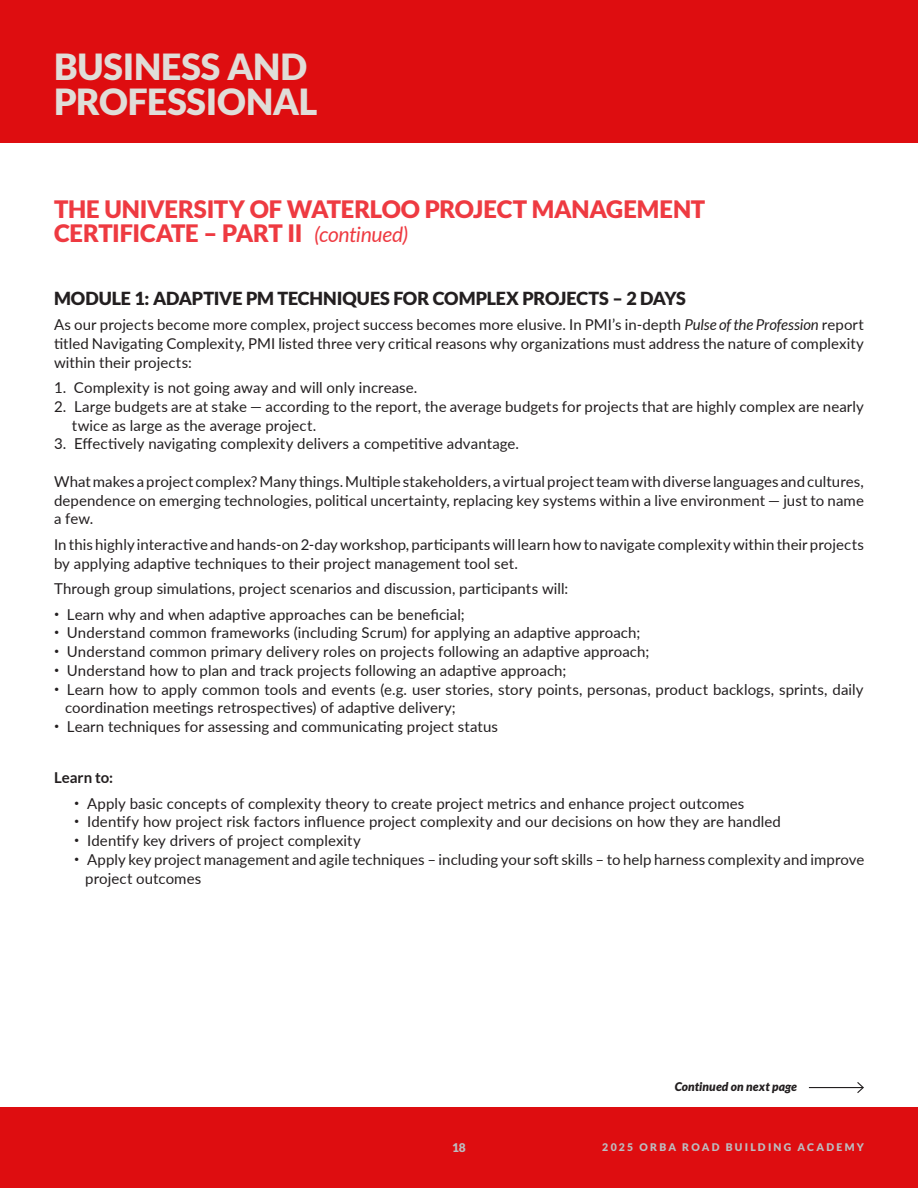
<style>
.page{position:relative;width:918px;height:1188px;background:#fff}
.page>*{position:absolute;margin:0;border:0;box-sizing:border-box;transform-origin:0 0}
.t1{font:900 36px/34.5px "Lato";letter-spacing:-.005em;color:#e0ddd8}
.t2{font:900 24px/24px "Lato";letter-spacing:-.01em;color:#ee3a41}
.t3{font:900 18px "Lato";letter-spacing:-.01em;color:#231f20}
.t4{font:15px/18.8px "Lato";letter-spacing:.005em;color:#231f20}
.t5{font:700 15px "Lato";color:#231f20}
.t6{font:italic 900 12px "Lato";letter-spacing:.01em;color:#231f20}
.t7{font:900 12px "Lato";color:#bcbdc0}
.t8{font:900 10.5px "Lato";letter-spacing:.215em;color:#bcbdc0}
.s1{font-weight:400;font-style:italic;font-size:21px}
.s2{font-style:italic}
</style>
<div class="page">
<div style="left:0;top:1107px;width:918px;height:81px;background:#de0d10"></div>
<div style="left:0;top:0;width:918px;height:143px;background:#de0d10"></div>
<hr style="left:809px;top:1087px;width:54px;height:1px;background:#231f20">
<svg style="left:856px;top:1082px;width:8px;height:11px"></svg>
<p class="t1" style="left:54px;top:49px;width:265px">BUSINESS AND<br>PROFESSIONAL</p>
<p class="t2" style="left:54px;top:197px;width:653px">THE UNIVERSITY OF WATERLOO PROJECT MANAGEMENT<br>CERTIFICATE – PART II <span class="s1">(continued)</span></p>
<p class="t3" style="left:54px;top:288px;width:634px">MODULE 1: ADAPTIVE PM TECHNIQUES FOR COMPLEX PROJECTS – 2 DAYS</p>
<p class="t4" style="left:54px;top:315px;width:812px;text-align:justify">As our projects become more complex, project success becomes more elusive. In PMI’s in-depth <span class="s2">Pulse of the Profession</span> report titled Navigating Complexity, PMI listed three very critical reasons why organizations must address the nature of complexity within their projects:</p>
<p class="t4" style="left:54px;top:378px;width:365px">1. Complexity is not going away and will only increase.</p>
<p class="t4" style="left:72px;top:397px;width:794px;text-indent:-18px">2. Large budgets are at stake — according to the report, the average budgets for projects that are highly complex are nearly twice as large as the average project.</p>
<p class="t4" style="left:54px;top:434px;width:467px">3. Effectively navigating complexity delivers a competitive advantage.</p>
<p class="t4" style="left:54px;top:472px;width:812px;text-align:justify">What makes a project complex? Many things. Multiple stakeholders, a virtual project team with diverse languages and cultures, dependence on emerging technologies, political uncertainty, replacing key systems within a live environment — just to name a few.</p>
<p class="t4" style="left:54px;top:535px;width:812px">In this highly interactive and hands-on 2-day workshop, participants will learn how to navigate complexity within their projects by applying adaptive techniques to their project management tool set.</p>
<p class="t4" style="left:54px;top:579px;width:516px">Through group simulations, project scenarios and discussion, participants will:</p>
<p class="t4" style="left:54px;top:604px;width:412px"><sup>•</sup> Learn why and when adaptive approaches can be beneficial;</p>
<p class="t4" style="left:54px;top:623px;width:588px"><sup>•</sup> Understand common frameworks (including Scrum) for applying an adaptive approach;</p>
<p class="t4" style="left:54px;top:642px;width:597px"><sup>•</sup> Understand common primary delivery roles on projects following an adaptive approach;</p>
<p class="t4" style="left:54px;top:661px;width:514px"><sup>•</sup> Understand how to plan and track projects following an adaptive approach;</p>
<p class="t4" style="left:65px;top:679px;width:800px;text-indent:-11px"><sup>•</sup> Learn how to apply common tools and events (e.g. user stories, story points, personas, product backlogs, sprints, daily coordination meetings retrospectives) of adaptive delivery;</p>
<p class="t4" style="left:54px;top:717px;width:446px"><sup>•</sup> Learn techniques for assessing and communicating project status</p>
<p class="t5" style="left:54px;top:769px;width:61px">Learn to:</p>
<p class="t4" style="left:74px;top:793px;width:672px"><sup>•</sup> Apply basic concepts of complexity theory to create project metrics and enhance project outcomes</p>
<p class="t4" style="left:74px;top:812px;width:708px"><sup>•</sup> Identify how project risk factors influence project complexity and our decisions on how they are handled</p>
<p class="t4" style="left:74px;top:831px;width:288px"><sup>•</sup> Identify key drivers of project complexity</p>
<p class="t4" style="left:85px;top:850px;width:781px;text-indent:-11px"><sup>•</sup> Apply key project management and agile techniques – including your soft skills – to help harness complexity and improve project outcomes</p>
<p class="t6" style="left:675px;top:1079px;width:124px">Continued on next page</p>
<p class="t7" style="left:452px;top:1141px;width:15px">18</p>
<p class="t8" style="left:602px;top:1141px;width:263px">2025 ORBA ROAD BUILDING ACADEMY</p>
</div>
